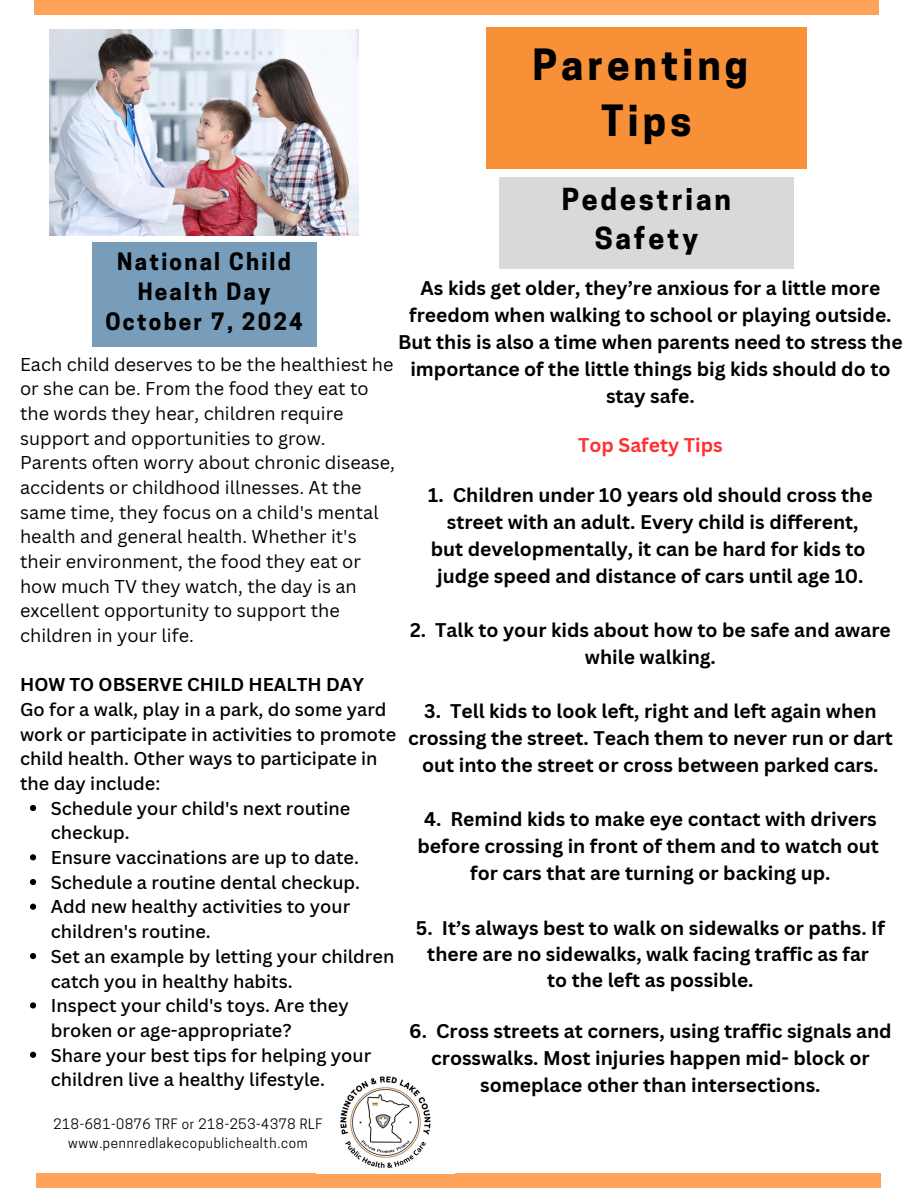
<style>
.page{position:relative;width:918px;height:1188px;background:#fff}
.page>*{position:absolute;margin:0;border:0;box-sizing:border-box;transform-origin:0 0}
.t1{font:700 40.5px/56.2px "Cooper Hewitt";letter-spacing:.1em;color:#000;text-align:center}
.t2{font:700 28.5px/39.3px "Cooper Hewitt";letter-spacing:.1em;color:#000;text-align:center}
.t3{font:700 22.5px/30.3px "Cooper Hewitt";letter-spacing:.1em;color:#000;text-align:center}
.t4{font:700 19.35px/27px "Canva Sans";color:#000;text-align:center}
.t5{font:700 19.35px "Canva Sans";color:#ff3131}
.t6{font:700 19.2px/25.8px "Canva Sans";color:#000;text-align:center}
.t7{font:500 18.15px/24.8px "Canva Sans";color:#000}
.t8{font:18.15px/24.8px "Canva Sans";color:#000}
.t9{font:13.5px/18.8px "Cooper Hewitt";letter-spacing:.05em;color:#000;text-align:center}
.s1{font-weight:700}
</style>
<div class="page">
<div style="left:34px;top:0;width:845px;height:15px;background:#ffa35a"></div>
<div style="left:36px;top:1174px;width:845px;height:14px;background:#ffa35a"></div>
<div style="left:499px;top:177px;width:294px;height:92px;background:#d9d9d9"></div>
<img style="left:49px;top:29px;width:310px;height:206px">
<div style="left:92px;top:243px;width:224px;height:104px;background:#779dba"></div>
<img style="left:340px;top:1076px;width:91px;height:92px">
<div style="left:486px;top:27px;width:321px;height:141px;background:#f79037"></div>
<svg style="left:30px;top:805px;width:6px;height:6px"></svg>
<svg style="left:30px;top:854px;width:6px;height:6px"></svg>
<svg style="left:30px;top:879px;width:6px;height:6px"></svg>
<svg style="left:30px;top:904px;width:6px;height:6px"></svg>
<svg style="left:30px;top:953px;width:6px;height:6px"></svg>
<svg style="left:30px;top:1002px;width:6px;height:7px"></svg>
<svg style="left:30px;top:1052px;width:6px;height:6px"></svg>
<h3 class="t1" style="left:532px;top:42px;width:217px">Parenting<br>Tips</h3>
<p class="t2" style="left:562px;top:183px;width:171px">Pedestrian<br>Safety</p>
<p class="t3" style="left:106px;top:249px;width:199px">National Child<br>Health Day<br>October 7, 2024</p>
<p class="t4" style="left:398px;top:274px;width:506px">As kids get older, they’re anxious for a little more freedom when walking to school or playing outside.<br>But this is also a time when parents need to stress the importance of the little things big kids should do to stay safe.</p>
<p class="t5" style="left:578px;top:432px;width:146px">Top Safety Tips</p>
<p class="t4" style="left:428px;top:481px;width:446px">1. Children under 10 years old should cross the street with an adult. Every child is different, but developmentally, it can be hard for kids to judge speed and distance of cars until age 10.</p>
<p class="t4" style="left:410px;top:616px;width:482px">2. Talk to your kids about how to be safe and aware while walking.</p>
<p class="t4" style="left:408px;top:697px;width:486px">3. Tell kids to look left, right and left again when crossing the street. Teach them to never run or dart out into the street or cross between parked cars.</p>
<p class="t4" style="left:417px;top:805px;width:463px">4. Remind kids to make eye contact with drivers before crossing in front of them and to watch out for cars that are turning or backing up.</p>
<p class="t6" style="left:416px;top:915px;width:471px">5. It’s always best to walk on sidewalks or paths. If there are no sidewalks, walk facing traffic as far<br>to the left as possible.</p>
<p class="t4" style="left:409px;top:1017px;width:484px">6. Cross streets at corners, using traffic signals and crosswalks. Most injuries happen mid- block or someplace other than intersections.</p>
<h4 class="t8" style="left:20px;top:351px;width:376px">Each child deserves to be the healthiest he or she can be. From the food they eat to the words they hear, children require support and opportunities to grow.<br>Parents often worry about chronic disease, accidents or childhood illnesses. At the same time, they focus on a child's mental health and general health. Whether it's their environment, the food they eat or how much TV they watch, the day is an excellent opportunity to support the children in your life.</h4>
<h4 class="t7" style="left:20px;top:672px;width:378px"><span class="s1">HOW TO OBSERVE CHILD HEALTH DAY<br></span>Go for a walk, play in a park, do some yard work or participate in activities to promote child health. Other ways to participate in the day include:</h4>
<h4 class="t7" style="left:51px;top:795px;width:301px">Schedule your child's next routine checkup.</h4>
<h4 class="t7" style="left:51px;top:845px;width:310px">Ensure vaccinations are up to date.</h4>
<h4 class="t7" style="left:51px;top:869px;width:311px">Schedule a routine dental checkup.</h4>
<h4 class="t7" style="left:51px;top:894px;width:301px">Add new healthy activities to your children's routine.</h4>
<h4 class="t7" style="left:51px;top:943px;width:345px">Set an example by letting your children catch you in healthy habits.</h4>
<h5 class="t7" style="left:51px;top:993px;width:299px">Inspect your child's toys. Are they broken or age-appropriate?</h5>
<h4 class="t7" style="left:51px;top:1042px;width:322px">Share your best tips for helping your children live a healthy lifestyle.</h4>
<h4 class="t9" style="left:53px;top:1116px;width:271px">218-681-0876 TRF or 218-253-4378 RLF www.pennredlakecopublichealth.com</h4>
</div>
